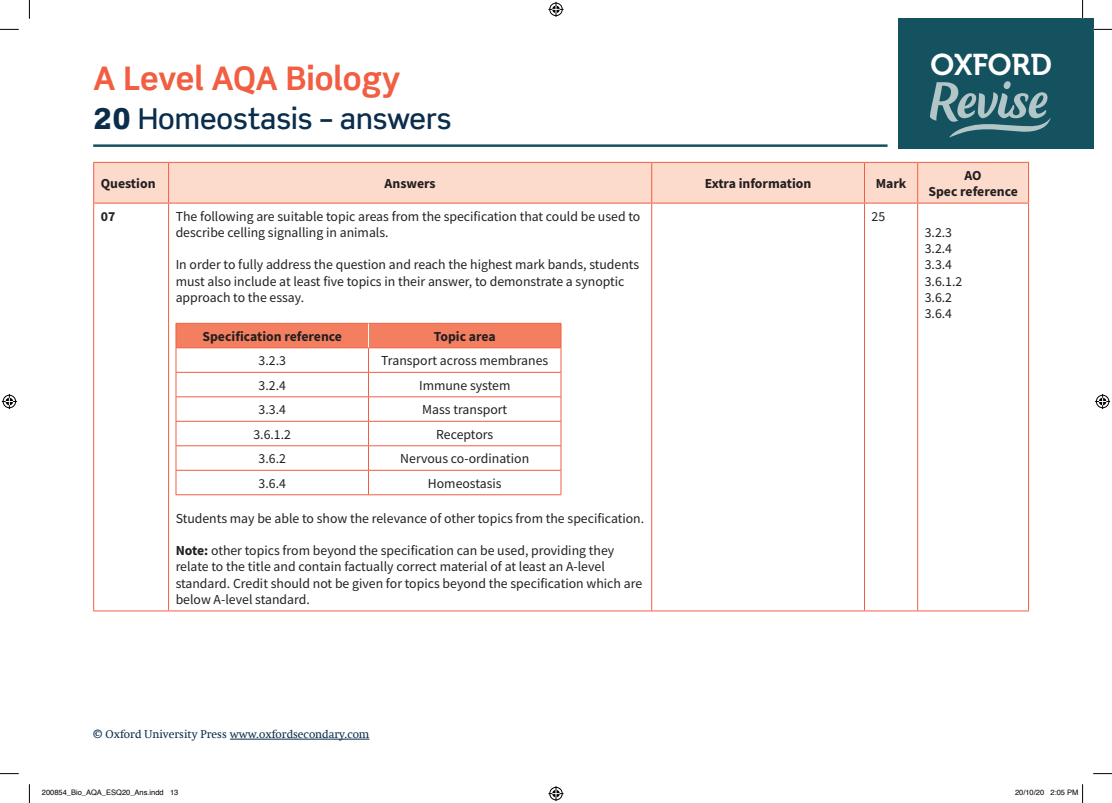
<style>
.page{position:relative;width:1112px;height:803px;background:#fff}
.page>*{position:absolute;margin:0;border:0;box-sizing:border-box;transform-origin:0 0}
.t1{font:700 32.5px "Scene Std";color:#f15e42}
.t2{font:29.88px "Museo 700";color:#fff}
.t3{font:500 28.75px "Scene Std";color:#0b2d4c}
.Answer_text_range_l{font:13.75px/16.2px "Source Sans Pro";color:#231f20}
.Answer_text_range_l-2{font:700 13.75px/16.2px "Source Sans Pro";color:#231f20;text-align:center}
.t4{font:11.25px "OUP2 Swift";color:#0b2d4c}
.t5{font:7.5px "Helvetica";color:#000}
.s1{font-weight:900}
.s2{font-weight:700}
</style>
<div class="page">
<div style="left:897px;top:19px;width:195px;height:130px;background:#155260"></div>
<svg style="left:930px;top:81px;width:120px;height:57px"></svg>
<hr style="left:93px;top:144px;width:794px;height:3px;background:#155260">
<hr style="left:230px;top:739px;width:139px;height:1px;background:#0b2d4c">
<div style="left:94px;top:163px;width:933px;height:40px;background:#fddbcc"></div>
<hr style="left:168px;top:163px;width:1px;height:40px;background:#f15e42">
<hr style="left:651px;top:163px;width:1px;height:40px;background:#f15e42">
<hr style="left:863px;top:163px;width:1px;height:40px;background:#f15e42">
<hr style="left:917px;top:163px;width:1px;height:40px;background:#f15e42">
<hr style="left:1027px;top:163px;width:1px;height:40px;background:#f15e42">
<hr style="left:168px;top:204px;width:1px;height:406px;background:#f15e42">
<hr style="left:651px;top:204px;width:1px;height:406px;background:#f15e42">
<hr style="left:863px;top:204px;width:1px;height:406px;background:#f15e42">
<hr style="left:917px;top:204px;width:1px;height:406px;background:#f15e42">
<hr style="left:1027px;top:204px;width:1px;height:406px;background:#f15e42">
<hr style="left:93px;top:610px;width:75px;height:1px;background:#f15e42">
<hr style="left:168px;top:610px;width:483px;height:1px;background:#f15e42">
<hr style="left:651px;top:610px;width:213px;height:1px;background:#f15e42">
<hr style="left:864px;top:610px;width:53px;height:1px;background:#f15e42">
<hr style="left:917px;top:610px;width:111px;height:1px;background:#f15e42">
<hr style="left:93px;top:204px;width:1px;height:406px;background:#f15e42">
<hr style="left:93px;top:162px;width:75px;height:1px;background:#f15e42">
<hr style="left:93px;top:163px;width:1px;height:40px;background:#f15e42">
<hr style="left:168px;top:162px;width:483px;height:1px;background:#f15e42">
<hr style="left:651px;top:162px;width:213px;height:1px;background:#f15e42">
<hr style="left:864px;top:162px;width:53px;height:1px;background:#f15e42">
<hr style="left:917px;top:162px;width:111px;height:1px;background:#f15e42">
<hr style="left:93px;top:203px;width:75px;height:1px;background:#f15e42">
<hr style="left:168px;top:203px;width:483px;height:1px;background:#f15e42">
<hr style="left:651px;top:203px;width:213px;height:1px;background:#f15e42">
<hr style="left:864px;top:203px;width:53px;height:1px;background:#f15e42">
<hr style="left:917px;top:203px;width:111px;height:1px;background:#f15e42">
<hr style="left:176px;top:494px;width:192px;height:1px;background:#f15e42">
<hr style="left:368px;top:494px;width:193px;height:1px;background:#f15e42">
<svg style="left:176px;top:323px;width:385px;height:171px"></svg>
<svg style="left:0;top:29px;width:19px;height:1px"></svg>
<svg style="left:1092px;top:29px;width:19px;height:1px"></svg>
<svg style="left:0;top:773px;width:19px;height:1px"></svg>
<svg style="left:1093px;top:773px;width:18px;height:1px"></svg>
<svg style="left:29px;top:0;width:1px;height:19px"></svg>
<svg style="left:29px;top:784px;width:1px;height:19px"></svg>
<svg style="left:1081px;top:0;width:2px;height:19px"></svg>
<svg style="left:548px;top:2px;width:15px;height:15px"></svg>
<svg style="left:548px;top:786px;width:15px;height:15px"></svg>
<svg style="left:2px;top:394px;width:15px;height:15px"></svg>
<svg style="left:1095px;top:394px;width:14px;height:15px"></svg>
<svg style="left:1082px;top:784px;width:1px;height:19px"></svg>
<h1 class="t1" style="left:93px;top:58px;width:309px">A Level AQA Biology</h1>
<h3 class="t3" style="left:93px;top:101px;width:360px"><span class="s1">20</span> Homeostasis – answers</h3>
<h2 class="t2" style="left:930px;top:48px;width:123px">OXFORD</h2>
<p class="Answer_text_range_l-2" style="left:101px;top:175px;width:56px">Question</p>
<p class="Answer_text_range_l-2" style="left:384px;top:175px;width:52px">Answers</p>
<p class="Answer_text_range_l-2" style="left:704px;top:175px;width:108px">Extra information</p>
<p class="Answer_text_range_l-2" style="left:875px;top:175px;width:32px">Mark</p>
<p class="Answer_text_range_l-2" style="left:928px;top:167px;width:91px">AO<br>Spec reference</p>
<p class="Answer_text_range_l-2" style="left:101px;top:208px;width:16px">07</p>
<p class="Answer_text_range_l" style="left:176px;top:208px;width:466px">The following are suitable topic areas from the specification that could be used to describe celling signalling in animals.</p>
<p class="Answer_text_range_l" style="left:176px;top:256px;width:465px">In order to fully address the question and reach the highest mark bands, students must also include at least five topics in their answer, to demonstrate a synoptic approach to the essay.</p>
<p class="Answer_text_range_l-2" style="left:202px;top:328px;width:141px">Specification reference</p>
<p class="Answer_text_range_l-2" style="left:433px;top:328px;width:63px">Topic area</p>
<p class="Answer_text_range_l" style="left:258px;top:352px;width:29px">3.2.3</p>
<p class="Answer_text_range_l" style="left:381px;top:352px;width:168px">Transport across membranes</p>
<p class="Answer_text_range_l" style="left:258px;top:377px;width:29px">3.2.4</p>
<p class="Answer_text_range_l" style="left:419px;top:377px;width:93px">Immune system</p>
<p class="Answer_text_range_l" style="left:258px;top:401px;width:29px">3.3.4</p>
<p class="Answer_text_range_l" style="left:422px;top:401px;width:87px">Mass transport</p>
<p class="Answer_text_range_l" style="left:253px;top:426px;width:39px">3.6.1.2</p>
<p class="Answer_text_range_l" style="left:436px;top:426px;width:59px">Receptors</p>
<p class="Answer_text_range_l" style="left:258px;top:450px;width:29px">3.6.2</p>
<p class="Answer_text_range_l" style="left:400px;top:450px;width:130px">Nervous co-ordination</p>
<p class="Answer_text_range_l" style="left:258px;top:475px;width:29px">3.6.4</p>
<p class="Answer_text_range_l" style="left:428px;top:475px;width:75px">Homeostasis</p>
<p class="Answer_text_range_l" style="left:176px;top:510px;width:470px">Students may be able to show the relevance of other topics from the specification.</p>
<p class="Answer_text_range_l" style="left:176px;top:542px;width:468px"><span class="s2">Note:</span> other topics from beyond the specification can be used, providing they relate to the title and contain factually correct material of at least an A-level standard. Credit should not be given for topics beyond the specification which are below A-level standard.</p>
<p class="Answer_text_range_l" style="left:871px;top:208px;width:15px">25</p>
<p class="Answer_text_range_l" style="left:924px;top:224px;width:29px">3.2.3</p>
<p class="Answer_text_range_l" style="left:924px;top:240px;width:29px">3.2.4</p>
<p class="Answer_text_range_l" style="left:924px;top:256px;width:29px">3.3.4</p>
<p class="Answer_text_range_l" style="left:924px;top:273px;width:39px">3.6.1.2</p>
<p class="Answer_text_range_l" style="left:924px;top:289px;width:29px">3.6.2</p>
<p class="Answer_text_range_l" style="left:924px;top:305px;width:29px">3.6.4</p>
<p class="t4" style="left:93px;top:728px;width:278px">© Oxford University Press www.oxfordsecondary.com</p>
<p class="t5" style="left:42px;top:787px;width:138px">200854_Bio_AQA_ESQ20_Ans.indd 13</p>
<p class="t5" style="left:1014px;top:787px;width:65px">20/10/20 2:05 PM</p>
</div>
